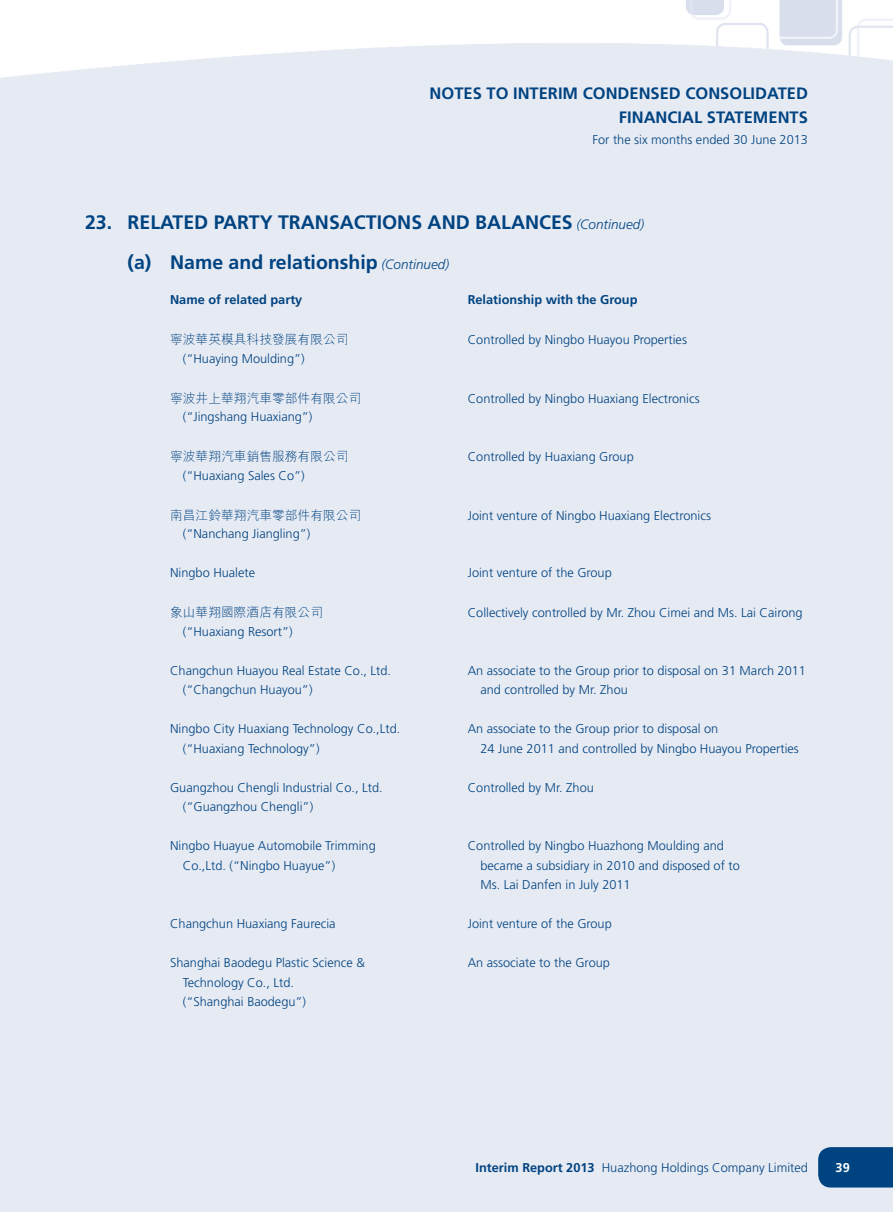
<style>
.page{position:relative;width:893px;height:1212px;background:#e6eaf3}
.page>*{position:absolute;margin:0;border:0;box-sizing:border-box;transform-origin:0 0}
.t1{font:700 19.5px/40.5px "Frutiger LT Std";color:#004381}
.t2{font:700 16.5px "Frutiger LT Std";color:#004381}
.t3{font:300 12.75px/19.5px "Frutiger LT Std";color:#004381}
.t4{font:300 12.75px "M Hei HK";color:#004381}
.t5{font:700 12.75px "Frutiger LT Std";color:#004381}
.t6{font:700 12.75px "Frutiger LT Std";color:#fff}
.s1{font-weight:300;font-style:italic;font-size:13.5px}
.s2{font-weight:700}
</style>
<div class="page">
<div style="left:818px;top:1147px;width:75px;height:40px;background:#004381"></div>
<p class="t2" style="left:430px;top:83px;width:23px">Notes</p>
<p class="t2" style="left:486px;top:83px;width:42px">to Interim</p>
<p class="t2" style="left:583px;top:83px;width:22px">Condensed</p>
<p class="t2" style="left:685px;top:83px;width:22px">Consolidated</p>
<p class="t2" style="left:619px;top:107px;width:19px">Financial</p>
<p class="t2" style="left:707px;top:107px;width:21px">Statement</p>
<p class="t2" style="left:799px;top:107px;width:11px">S</p>
<p class="t3" style="left:592px;top:130px;width:217px">For the six months ended 30 June 2013</p>
<h1 class="t1" style="left:128px;top:202px;width:518px;text-indent:-43px">23. RELATED PARTY TRANSACTIONS AND BALANCES <span class="s1">(Continued) </span>(a) Name and relationship <span class="s1">(Continued)</span></h1>
<p class="t5" style="left:170px;top:292px;width:134px">Name of related party</p>
<p class="t5" style="left:468px;top:292px;width:171px">Relationship with the Group</p>
<p class="t4" style="left:170px;top:333px;width:180px">寧波華英模具科技發展有限公司</p>
<p class="t3" style="left:468px;top:330px;width:221px">Controlled by Ningbo Huayou Properties</p>
<p class="t3" style="left:183px;top:349px;width:123px">(“Huaying Moulding”)</p>
<p class="t4" style="left:170px;top:391px;width:193px">寧波井上華翔汽車零部件有限公司</p>
<p class="t3" style="left:468px;top:389px;width:233px">Controlled by Ningbo Huaxiang Electronics</p>
<p class="t3" style="left:183px;top:407px;width:131px">(“Jingshang Huaxiang”)</p>
<p class="t4" style="left:170px;top:450px;width:180px">寧波華翔汽車銷售服務有限公司</p>
<p class="t3" style="left:468px;top:447px;width:168px">Controlled by Huaxiang Group</p>
<p class="t3" style="left:183px;top:466px;width:123px">(“Huaxiang Sales Co”)</p>
<p class="t4" style="left:170px;top:508px;width:193px">南昌江鈴華翔汽車零部件有限公司</p>
<p class="t3" style="left:468px;top:506px;width:245px">Joint venture of Ningbo Huaxiang Electronics</p>
<p class="t3" style="left:183px;top:524px;width:129px">(“Nanchang Jiangling”)</p>
<p class="t3" style="left:170px;top:563px;width:87px">Ningbo Hualete</p>
<p class="t3" style="left:468px;top:563px;width:146px">Joint venture of the Group</p>
<p class="t4" style="left:170px;top:606px;width:154px">象山華翔國際酒店有限公司</p>
<p class="t3" style="left:468px;top:603px;width:336px">Collectively controlled by Mr. Zhou Cimei and Ms. Lai Cairong</p>
<p class="t3" style="left:183px;top:622px;width:111px">(“Huaxiang Resort”)</p>
<p class="t3" style="left:170px;top:661px;width:223px">Changchun Huayou Real Estate Co., Ltd.</p>
<p class="t3" style="left:468px;top:661px;width:340px">An associate to the Group prior to disposal on 31 March 2011</p>
<p class="t3" style="left:183px;top:680px;width:131px">(“Changchun Huayou”)</p>
<p class="t3" style="left:480px;top:680px;width:149px">and controlled by Mr. Zhou</p>
<p class="t3" style="left:170px;top:719px;width:232px">Ningbo City Huaxiang Technology Co.,Ltd.</p>
<p class="t3" style="left:468px;top:719px;width:252px">An associate to the Group prior to disposal on</p>
<p class="t3" style="left:183px;top:739px;width:138px">(“Huaxiang Technology”)</p>
<p class="t3" style="left:480px;top:739px;width:320px">24 June 2011 and controlled by Ningbo Huayou Properties</p>
<p class="t3" style="left:170px;top:778px;width:214px">Guangzhou Chengli Industrial Co., Ltd.</p>
<p class="t3" style="left:468px;top:778px;width:128px">Controlled by Mr. Zhou</p>
<p class="t3" style="left:183px;top:797px;width:132px">(“Guangzhou Chengli”)</p>
<p class="t3" style="left:170px;top:836px;width:207px">Ningbo Huayue Automobile Trimming</p>
<p class="t3" style="left:468px;top:836px;width:258px">Controlled by Ningbo Huazhong Moulding and</p>
<p class="t3" style="left:183px;top:856px;width:154px">Co.,Ltd. (“Ningbo Huayue”)</p>
<p class="t3" style="left:480px;top:856px;width:261px">became a subsidiary in 2010 and disposed of to<br>Ms. Lai Danfen in July 2011</p>
<p class="t3" style="left:170px;top:914px;width:167px">Changchun Huaxiang Faurecia</p>
<p class="t3" style="left:468px;top:914px;width:146px">Joint venture of the Group</p>
<p class="t3" style="left:170px;top:953px;width:196px">Shanghai Baodegu Plastic Science &amp;</p>
<p class="t3" style="left:468px;top:953px;width:144px">An associate to the Group</p>
<p class="t3" style="left:183px;top:973px;width:125px">Technology Co., Ltd. (“Shanghai Baodegu”)</p>
<p class="t3" style="left:476px;top:1157px;width:334px"><span class="s2">Interim Report 2013</span> Huazhong Holdings Company Limited</p>
<p class="t6" style="left:836px;top:1159px;width:16px">39</p>
</div>
